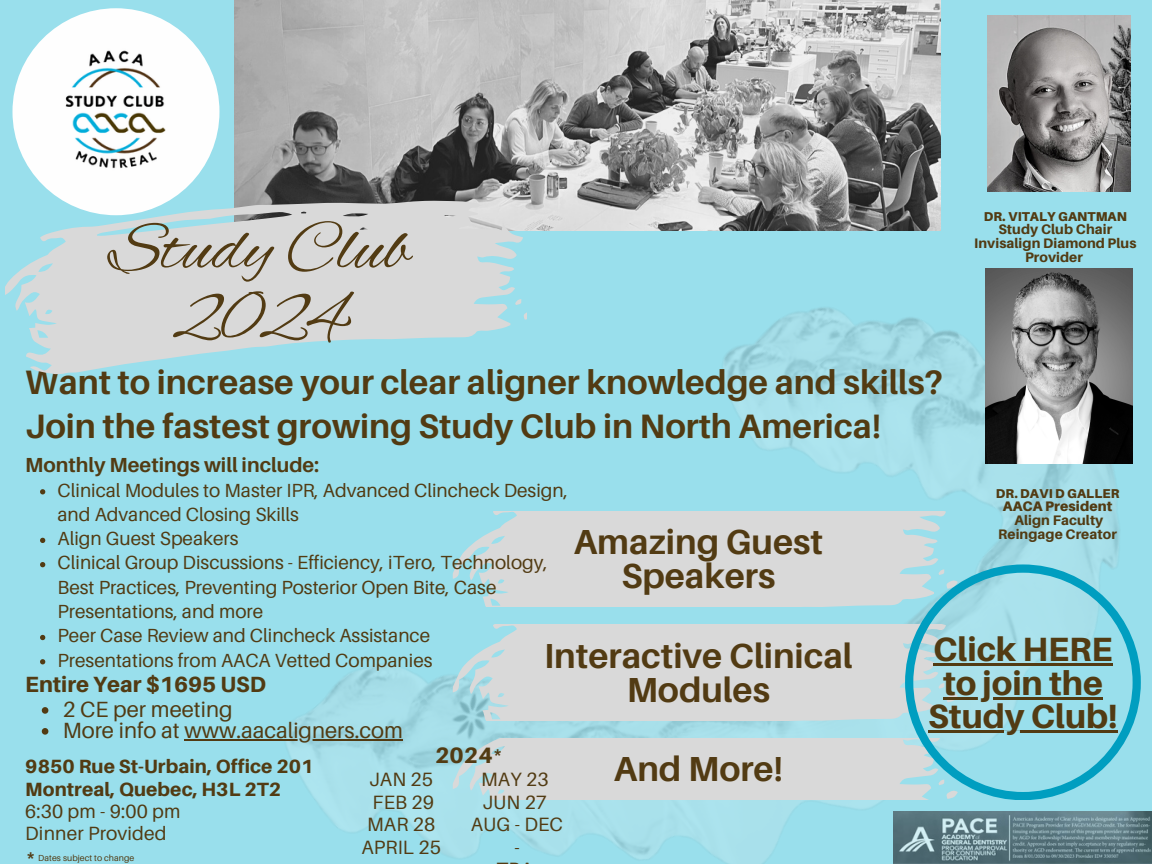
<style>
.page{position:relative;width:1152px;height:864px;background:#99dfec}
.page>*{position:absolute;margin:0;border:0;box-sizing:border-box;transform-origin:0 0}
.t1{font:70.8px/69.8px "Alex Brush";color:#523b13;text-align:center}
.t2{font:700 34.8px/33.9px "Aileron";color:#523b13;text-align:center}
.t3{font:700 33.9px "Aileron";color:#523b13}
.t4{font:800 33.6px/33.8px "Aileron";color:#523b13;text-align:center}
.t5{font:800 22.2px "Aileron";color:#523b13}
.t6{font:22.05px "Aileron";color:#523b13}
.t7{font:800 22.05px "Aileron";color:#523b13}
.t8{font:700 20.4px "Aileron";color:#523b13}
.t9{font:19.2px/22.5px "Aileron";letter-spacing:.005em;color:#523b13;text-align:center}
.t10{font:800 19.2px "Aileron";letter-spacing:.005em;color:#523b13}
.t11{font:19.05px/24.3px "Aileron";color:#523b13}
.t12{font:800 16.2px "Aileron";color:#523b13}
.t13{font:800 13.8px/13.6px "Aileron";letter-spacing:.005em;color:#523b13;text-align:center}
.t14{font:900 13.8px "Aileron";letter-spacing:.005em;color:#523b13}
.t15{font:900 12.9px "Aileron";letter-spacing:.005em;color:#523b13}
.t16{font:8.85px "Aileron";letter-spacing:.005em;color:#523b13}
.s1{font-weight:900}
</style>
<div class="page">
<img style="left:126px;top:0;width:1026px;height:864px">
<div style="left:452px;top:738px;width:453px;height:62px;background:#d9d9d9"></div>
<img style="left:235px;top:0;width:706px;height:231px">
<img style="left:12px;top:8px;width:207px;height:207px;border-radius:50%">
<img style="left:894px;top:812px;width:258px;height:52px">
<img style="left:985px;top:269px;width:148px;height:195px">
<svg style="left:452px;top:625px;width:453px;height:95px;background:#d4d9d9"></svg>
<svg style="left:452px;top:511px;width:506px;height:95px;background:#d2d9db"></svg>
<svg style="left:905px;top:565px;width:236px;height:235px"></svg>
<hr style="left:933px;top:663px;width:180px;height:2px;background:#523b13">
<hr style="left:943px;top:697px;width:160px;height:2px;background:#523b13">
<hr style="left:928px;top:731px;width:180px;height:2px;background:#523b13">
<svg style="left:1108px;top:731px;width:10px;height:2px"></svg>
<svg style="left:6px;top:201px;width:521px;height:175px;fill:#d9d9d9"></svg>
<img style="left:988px;top:16px;width:143px;height:175px">
<svg style="left:42px;top:707px;width:6px;height:7px"></svg>
<svg style="left:42px;top:728px;width:6px;height:7px"></svg>
<hr style="left:185px;top:739px;width:218px;height:1px;background:#523b13">
<svg style="left:40px;top:489px;width:5px;height:5px"></svg>
<svg style="left:40px;top:538px;width:5px;height:5px"></svg>
<svg style="left:40px;top:562px;width:5px;height:5px"></svg>
<svg style="left:40px;top:635px;width:5px;height:5px"></svg>
<svg style="left:40px;top:659px;width:5px;height:5px"></svg>
<p class="t1" style="left:108px;top:218px;width:304px">Study Club<br>2024</p>
<p class="t3" style="left:25px;top:361px;width:919px">Want to increase your clear aligner knowledge and skills?</p>
<p class="t3" style="left:25px;top:405px;width:857px">Join the fastest growing Study Club in North America!</p>
<p class="t15" style="left:984px;top:208px;width:145px">DR. VITALY GANTMAN</p>
<p class="t13" style="left:998px;top:222px;width:115px">Study Club Chair</p>
<p class="t13" style="left:974px;top:236px;width:164px">Invisalign Diamond Plus<br>Provider</p>
<p class="t8" style="left:25px;top:453px;width:296px">Monthly Meetings will include:</p>
<p class="t11" style="left:58px;top:477px;width:512px">Clinical Modules to Master IPR, Advanced Clincheck Design, and Advanced Closing Skills</p>
<p class="t11" style="left:58px;top:526px;width:182px">Align Guest Speakers</p>
<p class="t11" style="left:58px;top:550px;width:492px">Clinical Group Discussions - Efficiency, iTero, Technology,<br>Best Practices, Preventing Posterior Open Bite, Case<br>Presentations, and more</p>
<p class="t11" style="left:58px;top:623px;width:374px">Peer Case Review and Clincheck Assistance</p>
<p class="t11" style="left:58px;top:647px;width:377px">Presentations from AACA Vetted Companies</p>
<p class="t2" style="left:574px;top:524px;width:251px">Amazing Guest<br>Speakers</p>
<p class="t2" style="left:544px;top:638px;width:310px">Interactive Clinical<br>Modules</p>
<p class="t7" style="left:25px;top:670px;width:242px">Entire Year $1695 USD</p>
<p class="t6" style="left:63px;top:696px;width:171px">2 CE per meeting</p>
<p class="t6" style="left:63px;top:717px;width:342px">More info at www.aacaligners.com</p>
<p class="t10" style="left:25px;top:755px;width:290px">9850 Rue St-Urbain, Office 201</p>
<p class="t10" style="left:25px;top:777px;width:257px">Montreal, Quebec, H3L 2T2</p>
<p class="t9" style="left:25px;top:800px;width:157px">6:30 pm - 9:00 pm</p>
<p class="t9" style="left:25px;top:822px;width:143px">Dinner Provided</p>
<p class="t5" style="left:435px;top:741px;width:59px">2024</p>
<p class="t12" style="left:493px;top:741px;width:11px">*</p>
<p class="t2" style="left:614px;top:752px;width:170px">And More!</p>
<p class="t9" style="left:369px;top:768px;width:65px">JAN 25</p>
<p class="t9" style="left:373px;top:791px;width:63px">FEB 29</p>
<p class="t9" style="left:367px;top:813px;width:70px">MAR 28</p>
<p class="t9" style="left:362px;top:836px;width:81px">APRIL 25</p>
<p class="t9" style="left:481px;top:768px;width:69px">MAY 23</p>
<p class="t9" style="left:483px;top:791px;width:66px">JUN 27</p>
<p class="t9" style="left:471px;top:813px;width:94px">AUG - DEC -</p>
<p class="t12" style="left:26px;top:844px;width:11px">*</p>
<p class="t16" style="left:38px;top:853px;width:98px">Dates subject to change</p>
<p class="t15" style="left:996px;top:485px;width:125px">DR. DAVI D GALLER</p>
<p class="t14" style="left:1003px;top:498px;width:111px">AACA President</p>
<p class="t13" style="left:1014px;top:513px;width:91px">Align Faculty</p>
<p class="t13" style="left:998px;top:527px;width:120px">Reingage Creator</p>
<p class="t4" style="left:928px;top:632px;width:191px">Click HERE to join the<br>Study Club<span class="s1">!</span></p>
</div>
